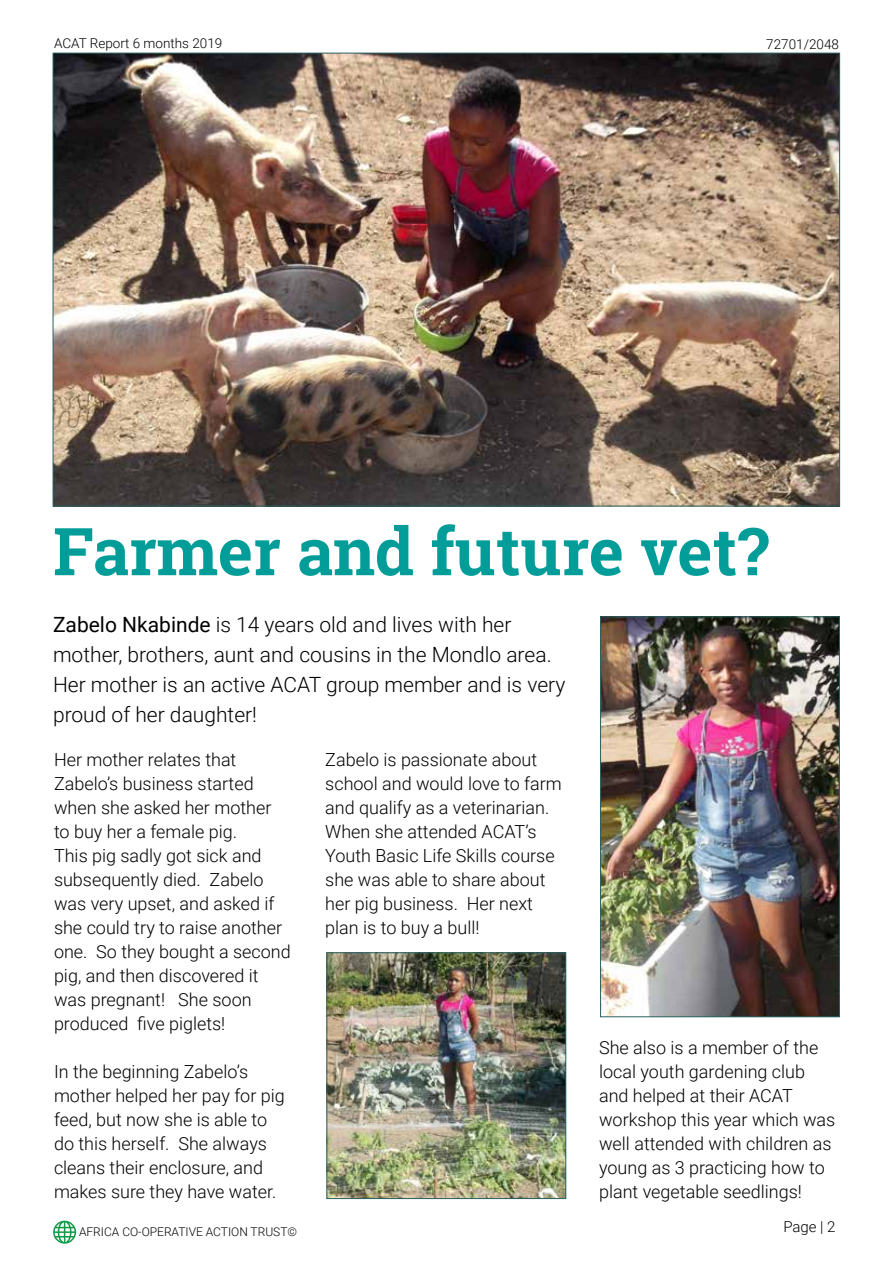
<style>
.page{position:relative;width:893px;height:1263px;background:#fff}
.page>*{position:absolute;margin:0;border:0;box-sizing:border-box;transform-origin:0 0}
.t1{font:700 66px "Roboto Slab";color:#029d98}
.t2{font:300 21px/30px "Roboto";color:#000}
.t3{font:300 18px/24px "Roboto";color:#000}
.t4{font:300 15px "Roboto";color:#000}
.t5{font:300 13.5px "Roboto";color:#000}
.t6{font:300 12px "Roboto";color:#000}
.s1{font-weight:400}
</style>
<div class="page">
<svg style="left:53px;top:1221px;width:23px;height:22px"></svg>
<img style="left:55px;top:55px;width:783px;height:449px">
<img style="left:329px;top:954px;width:235px;height:243px">
<div style="left:327px;top:952px;width:239px;height:247px;border:1px solid #2a6261"></div>
<img style="left:602px;top:619px;width:236px;height:396px">
<div style="left:600px;top:617px;width:240px;height:400px;border:1px solid #2a6261"></div>
<p class="t5" style="left:54px;top:34px;width:170px">ACAT Report 6 months 2019</p>
<p class="t5" style="left:766px;top:34px;width:74px">72701/2048</p>
<h1 class="t1" style="left:53px;top:506px;width:717px">Farmer and future vet?</h1>
<p class="t2" style="left:53px;top:609px;width:514px"><span class="s1">Zabelo Nkabinde</span> is 14 years old and lives with her mother, brothers, aunt and cousins in the Mondlo area.<br>Her mother is an active ACAT group member and is very proud of her daughter!</p>
<p class="t3" style="left:54px;top:747px;width:238px">Her mother relates that<br>Zabelo’s business started when she asked her mother to buy her a female pig.<br>This pig sadly got sick and subsequently died. Zabelo was very upset, and asked if she could try to raise another one. So they bought a second pig, and then discovered it was pregnant! She soon produced five piglets!</p>
<p class="t3" style="left:54px;top:1059px;width:232px">In the beginning Zabelo’s mother helped her pay for pig feed, but now she is able to do this herself. She always cleans their enclosure, and makes sure they have water.</p>
<p class="t3" style="left:325px;top:747px;width:238px">Zabelo is passionate about school and would love to farm and qualify as a veterinarian.<br>When she attended ACAT’s<br>Youth Basic Life Skills course she was able to share about her pig business. Her next plan is to buy a bull!</p>
<p class="t3" style="left:599px;top:1035px;width:238px">She also is a member of the local youth gardening club and helped at their ACAT workshop this year which was well attended with children as young as 3 practicing how to plant vegetable seedlings!</p>
<p class="t6" style="left:79px;top:1223px;width:220px">AFRICA CO-OPERATIVE ACTION TRUST©</p>
<p class="t4" style="left:783px;top:1216px;width:54px">Page | 2</p>
</div>
